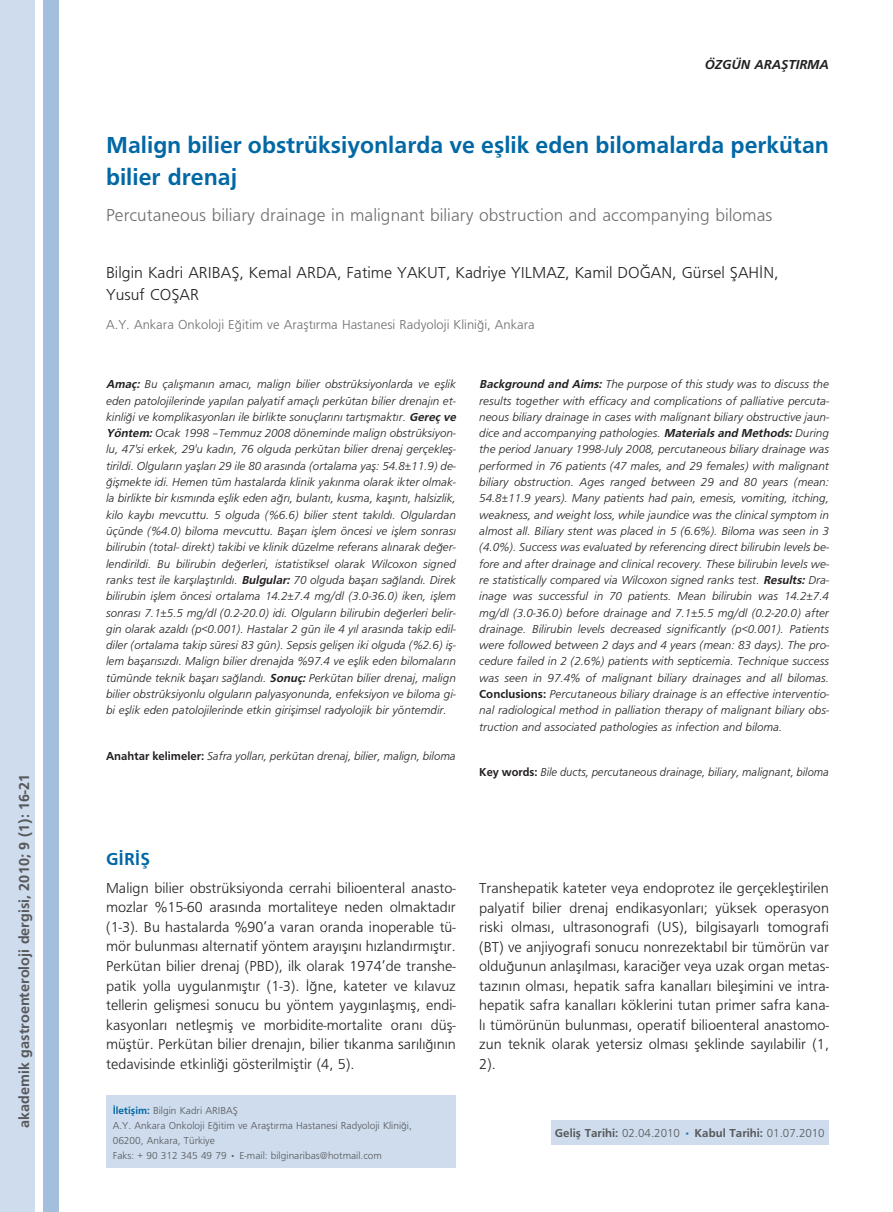
<style>
.page{position:relative;width:893px;height:1212px;background:#fff}
.page>*{position:absolute;margin:0;border:0;box-sizing:border-box;transform-origin:0 0}
.t1{font:24px/32.5px "Frugal Sans Prestij";color:#0068a5}
.t2{font:18px "Frugal Sans";color:#6c6d70}
.t3{font:18px "Frugal Sans Prestij";color:#0068a5}
.t4{font:16.5px/22.5px "Frugal Sans";color:#231f20}
.t5{font:15px/19.5px "Frugal Sans";color:#231f20;text-align:justify}
.t6{font:15px "Frugal Sans Prestij";color:#57585a}
.t7{font:13.5px "Frugal Sans";color:#6c6d70}
.t8{font:italic 700 13.5px "Frugal Sans";color:#231f20}
.t9{font:italic 12px/16.4px "Frugal Sans";color:#231f20}
.t10{font:italic 12px "Frugal Sans";color:#231f20;scale:.96 1}
.t11{font:12px "Frugal Sans Prestij";color:#57585a}
.t12{font:10.5px/15px "Frugal Sans";color:#57585a}
.s1{font-family:"Frugal Sans Prestij"}
.s2{font-family:"Frugal Sans Prestij";font-style:normal}
.s3{font-family:"Frugal Sans Prestij";color:#0068a5}
.s4{font-family:"Frugal Sans"}
.s5{font-family:"Frugal Sans";color:#127bb4}
</style>
<div class="page">
<div style="left:0;top:0;width:35px;height:1212px;background:#cedced"></div>
<div style="left:44px;top:0;width:15px;height:1212px;background:#a4bfdd"></div>
<div style="left:551px;top:1120px;width:278px;height:25px;background:#cedced"></div>
<div style="left:106px;top:1096px;width:350px;height:72px;background:#cedced"></div>
<p class="t6" style="left:18px;top:1127px;width:355px;rotate:-90deg">akademik gastroenteroloji dergisi, 2010; 9 (1): 16-21</p>
<p class="t8" style="left:705px;top:59px;width:126px">ÖZGÜN ARAfiTIRMA</p>
<h1 class="t1" style="left:106px;top:130px;width:724px">Malign bilier obstrüksiyonlarda ve efllik eden bilomalarda perkütan bilier drenaj</h1>
<h2 class="t2" style="left:106px;top:208px;width:668px">Percutaneous biliary drainage in malignant biliary obstruction and accompanying bilomas</h2>
<h3 class="t4" style="left:106px;top:262px;width:674px">Bilgin Kadri ARIBAfi, Kemal ARDA, Fatime YAKUT, Kadriye YILMAZ, Kamil DO⁄AN, Gürsel fiAH‹N,<br>Yusuf COfiAR</h3>
<p class="t7" style="left:106px;top:319px;width:430px">A.Y. Ankara Onkoloji E¤itim ve Araflt›rma Hastanesi Radyoloji Klini¤i, Ankara</p>
<p class="t9" style="left:106px;top:377px;width:354px"><span class="s1">Amaç:</span> Bu çal›flman›n amac›, malign bilier obstrüksiyonlarda ve efllik eden patolojilerinde yap›lan palyatif amaçl› perkütan bilier drenaj›n et&shy;kinli¤i ve komplikasyonlar› ile birlikte sonuçlar›n› tart›flmakt›r. <span class="s1">Gereç ve Yöntem:</span>Ocak 1998 –Temmuz 2008 döneminde malign obstrüksiyon&shy;lu, 47'si erkek, 29'u kad›n, 76 olguda perkütan bilier drenaj gerçeklefl&shy;tirildi. Olgular›n yafllar› 29 ile 80 aras›nda (ortalama yafl: 54.8±11.9) de-¤iflmekte idi. Hemen tüm hastalarda klinik yak›nma olarak ikter olmak&shy;la birlikte bir k›sm›nda efllik eden a¤r›, bulant›, kusma, kafl›nt›, halsizlik, kilo kayb› mevcuttu. 5 olguda (%6.6) bilier stent tak›ld›. Olgulardan üçünde (%4.0) biloma mevcuttu. Baflar› ifllem öncesi ve ifllem sonras› bilirubin (total- direkt) takibi ve klinik düzelme referans al›narak de¤er&shy;lendirildi. Bu bilirubin de¤erleri, istatistiksel olarak Wilcoxon signed ranks test ile karfl›laflt›r›ld›. <span class="s1">Bulgular:</span> 70 olguda baflar› sa¤land›. Direk bilirubin ifllem öncesi ortalama 14.2±7.4 mg/dl (3.0-36.0) iken, ifllem sonras› 7.1±5.5 mg/dl (0.2-20.0) idi. Olgular›n bilirubin de¤erleri belir&shy;gin olarak azald› (p&lt;0.001). Hastalar 2 gün ile 4 y›l aras›nda takip edil&shy;diler (ortalama takip süresi 83 gün). Sepsis geliflen iki olguda (%2.6) ifl&shy;lem baflar›s›zd›. Malign bilier drenajda %97.4 ve efllik eden bilomalar›n tümünde teknik baflar› sa¤land›. <span class="s1">Sonuç:</span>Perkütan bilier drenaj, malign bilier obstrüksiyonlu olgular›n palyasyonunda, enfeksiyon ve biloma gi&shy;bi efllik eden patolojilerinde etkin giriflimsel radyolojik bir yöntemdir.</p>
<p class="t9" style="left:106px;top:748px;width:351px"><span class="s2">Anahtar kelimeler:</span> Safra yollar›, perkütan drenaj, bilier, malign, biloma</p>
<p class="t9" style="left:479px;top:377px;width:351px;text-align:justify"><span class="s1">Background and Aims:</span>The purpose of this study was to discuss the results together with efficacy and complications of palliative percuta&shy;neous biliary drainage in cases with malignant biliary obstructive jaun&shy;dice and accompanying pathologies. <span class="s1">Materials and Methods:</span>During the period January 1998-July 2008, percutaneous biliary drainage was performed in 76 patients (47 males, and 29 females) with malignant biliary obstruction. Ages ranged between 29 and 80 years (mean:<br>54.8±11.9 years). Many patients had pain, emesis, vomiting, itching, weakness, and weight loss, while jaundice was the clinical symptom in almost all. Biliary stent was placed in 5 (6.6%). Biloma was seen in 3 (4.0%). Success was evaluated by referencing direct bilirubin levels be&shy;fore and after drainage and clinical recovery. These bilirubin levels we&shy;re statistically compared via Wilcoxon signed ranks test. <span class="s1">Results:</span>Dra&shy;inage was successful in 70 patients. Mean bilirubin was 14.2±7.4 mg/dl (3.0-36.0) before drainage and 7.1±5.5 mg/dl (0.2-20.0) after drainage. Bilirubin levels decreased significantly (p&lt;0.001). Patients were followed between 2 days and 4 years (mean: 83 days). The pro&shy;cedure failed in 2 (2.6%) patients with septicemia. Technique success was seen in 97.4% of malignant biliary drainages and all bilomas.<br><span class="s2">Conclusions:</span> Percutaneous biliary drainage is an effective interventio&shy;nal radiological method in palliation therapy of malignant biliary obs&shy;truction and associated pathologies as infection and biloma.</p>
<p class="t10" style="left:479px;top:767px;width:366px"><span class="s2">Key words:</span> Bile ducts, percutaneous drainage, biliary, malignant, biloma</p>
<h2 class="t3" style="left:106px;top:852px;width:46px">G‹R‹fi</h2>
<p class="t5" style="left:106px;top:879px;width:351px">Malign bilier obstrüksiyonda cerrahi bilioenteral anasto&shy;mozlar %15-60 aras›nda mortaliteye neden olmaktad›r (1-3). Bu hastalarda %90’a varan oranda inoperable tü&shy;mör bulunmas› alternatif yöntem aray›fl›n› h›zland›rm›flt›r.<br>Perkütan bilier drenaj (PBD), ilk olarak 1974’de transhe&shy;patik yolla uygulanm›flt›r (1-3). ‹¤ne, kateter ve k›lavuz tellerin geliflmesi sonucu bu yöntem yayg›nlaflm›fl, endi&shy;kasyonlar› netleflmifl ve morbidite-mortalite oran› düfl&shy;müfltür. Perkütan bilier drenaj›n, bilier t›kanma sar›l›¤›n›n tedavisinde etkinli¤i gösterilmifltir (4, 5).</p>
<p class="t5" style="left:479px;top:879px;width:351px">Transhepatik kateter veya endoprotez ile gerçeklefltirilen palyatif bilier drenaj endikasyonlar›; yüksek operasyon riski olmas›, ultrasonografi (US), bilgisayarl› tomografi (BT) ve anjiyografi sonucu nonrezektab›l bir tümörün var oldu¤unun anlafl›lmas›, karaci¤er veya uzak organ metas&shy;taz›n›n olmas›, hepatik safra kanallar› bileflimini ve intra&shy;hepatik safra kanallar› köklerini tutan primer safra kana&shy;l› tümörünün bulunmas›, operatif bilioenteral anastomo&shy;zun teknik olarak yetersiz olmas› fleklinde say›labilir (1, 2).</p>
<p class="t12" style="left:113px;top:1103px;width:301px"><span class="s3">‹letiflim:</span> Bilgin Kadri ARIBAfi<br>A.Y. Ankara Onkoloji E¤itim ve Araflt›rma Hastanesi Radyoloji Klini¤i, 06200, Ankara, Türkiye<br>Faks: + 90 312 345 49 79 • E-mail: bilginaribas@hotmail.com</p>
<p class="t11" style="left:555px;top:1128px;width:271px">Gelifl Tarihi: <span class="s4">02.04.2010</span> <span class="s5">•</span> Kabul Tarihi: <span class="s4">01.07.2010</span></p>
</div>
